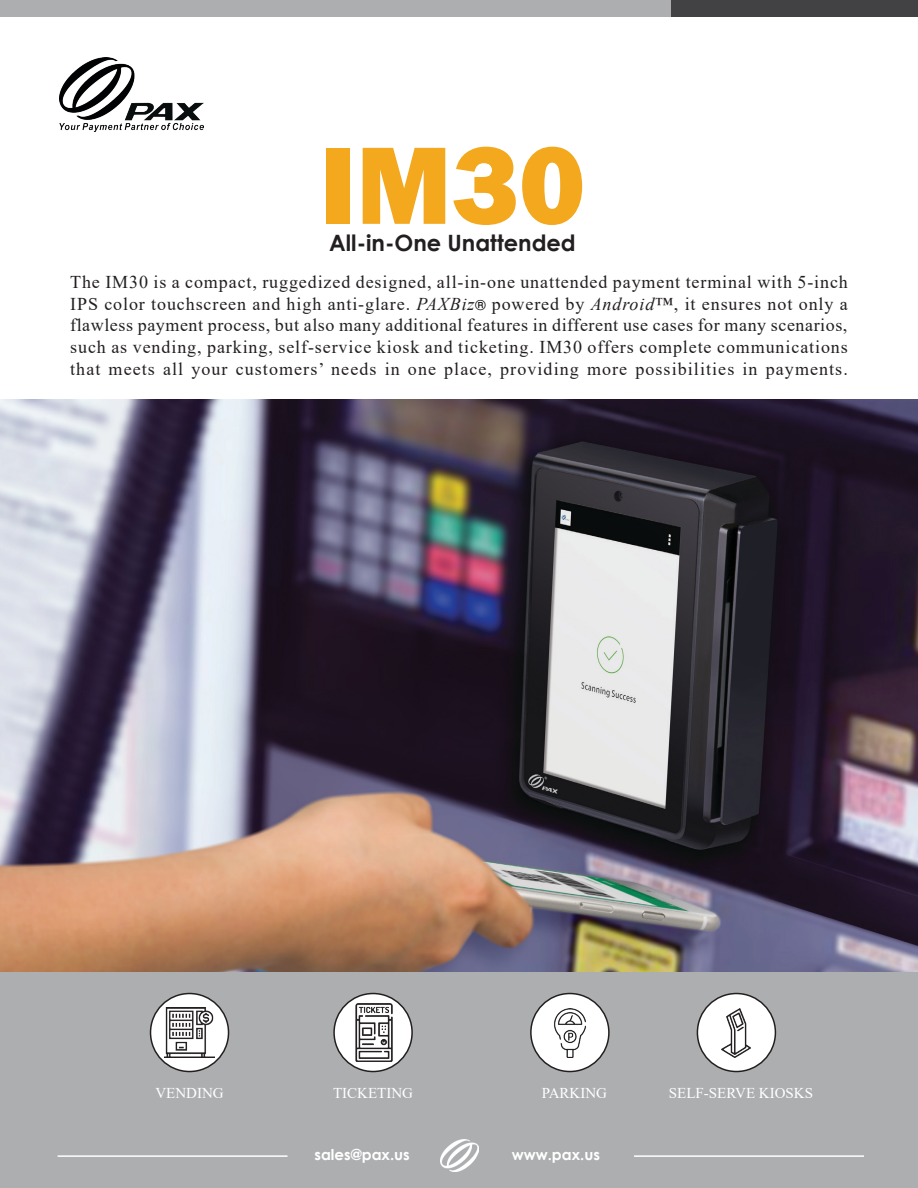
<style>
.page{position:relative;width:918px;height:1188px;background:#fff}
.page>*{position:absolute;margin:0;border:0;box-sizing:border-box;transform-origin:0 0}
.t1{font:800 114px "Franklin Gothic";color:#f3a81d}
.t2{font:700 22.5px "Century Gothic";color:#231f20}
.t3{font:18px/21.6px "Times New Roman";letter-spacing:.06em;color:#231f20;text-align:justify}
.t4{font:15px "Times New Roman";color:#fff}
.t5{font:700 15px "Century Gothic";color:#fff}
.s1{font-style:italic}
.s2{font-family:"Century Gothic";font-size:13.5px;color:#000}
</style>
<div class="page">
<img style="left:1px;top:400px;width:917px;height:572px">
<div style="left:0;top:972px;width:918px;height:216px;background:#acaeb0"></div>
<div style="left:334px;top:994px;width:78px;height:78px;background:#fff;border-radius:50%"></div>
<img style="left:345px;top:1003px;width:59px;height:59px">
<div style="left:333px;top:993px;width:80px;height:79px;border:2px solid #231f20;border-radius:50%"></div>
<div style="left:151px;top:994px;width:78px;height:78px;background:#fff;border-radius:50%"></div>
<img style="left:165px;top:1008px;width:49px;height:49px">
<div style="left:150px;top:993px;width:79px;height:79px;border:2px solid #231f20;border-radius:50%"></div>
<div style="left:531px;top:994px;width:78px;height:78px;background:#fff;border-radius:50%"></div>
<img style="left:554px;top:1008px;width:32px;height:49px">
<div style="left:530px;top:993px;width:80px;height:79px;border:2px solid #231f20;border-radius:50%"></div>
<img style="left:59px;top:58px;width:144px;height:74px">
<div style="left:0;top:0;width:672px;height:16px;background:#acaeb0"></div>
<div style="left:672px;top:0;width:246px;height:16px;background:#424143"></div>
<img style="left:440px;top:1140px;width:38px;height:31px">
<hr style="left:58px;top:1155px;width:230px;height:2px;background:#fff">
<hr style="left:634px;top:1155px;width:230px;height:2px;background:#fff">
<div style="left:697px;top:994px;width:78px;height:78px;background:#fff;border-radius:50%"></div>
<img style="left:721px;top:1008px;width:30px;height:49px">
<div style="left:697px;top:993px;width:79px;height:79px;border:2px solid #231f20;border-radius:50%"></div>
<p class="t1" style="left:319px;top:112px;width:268px">IM30</p>
<p class="t2" style="left:329px;top:226px;width:248px">All-in-One Unattended</p>
<p class="t3" style="left:70px;top:271px;width:779px">The IM30 is a compact, ruggedized designed, all-in-one unattended payment terminal with 5-inch IPS color touchscreen and high anti-glare. <span class="s1">PAXBiz</span><span class="s2">®</span> powered by <span class="s1">Android</span>™, it ensures not only a flawless payment process, but also many additional features in different use cases for many scenarios, such as vending, parking, self-service kiosk and ticketing. IM30 offers complete communications that meets all your customers’ needs in one place, providing more possibilities in payments.</p>
<p class="t4" style="left:155px;top:1083px;width:70px">VENDING</p>
<p class="t4" style="left:333px;top:1083px;width:81px">TICKETING</p>
<p class="t4" style="left:542px;top:1083px;width:67px">PARKING</p>
<p class="t5" style="left:314px;top:1143px;width:97px">sales@pax.us</p>
<p class="t5" style="left:512px;top:1143px;width:90px">www.pax.us</p>
<p class="t4" style="left:669px;top:1083px;width:146px">SELF-SERVE KIOSKS</p>
</div>
